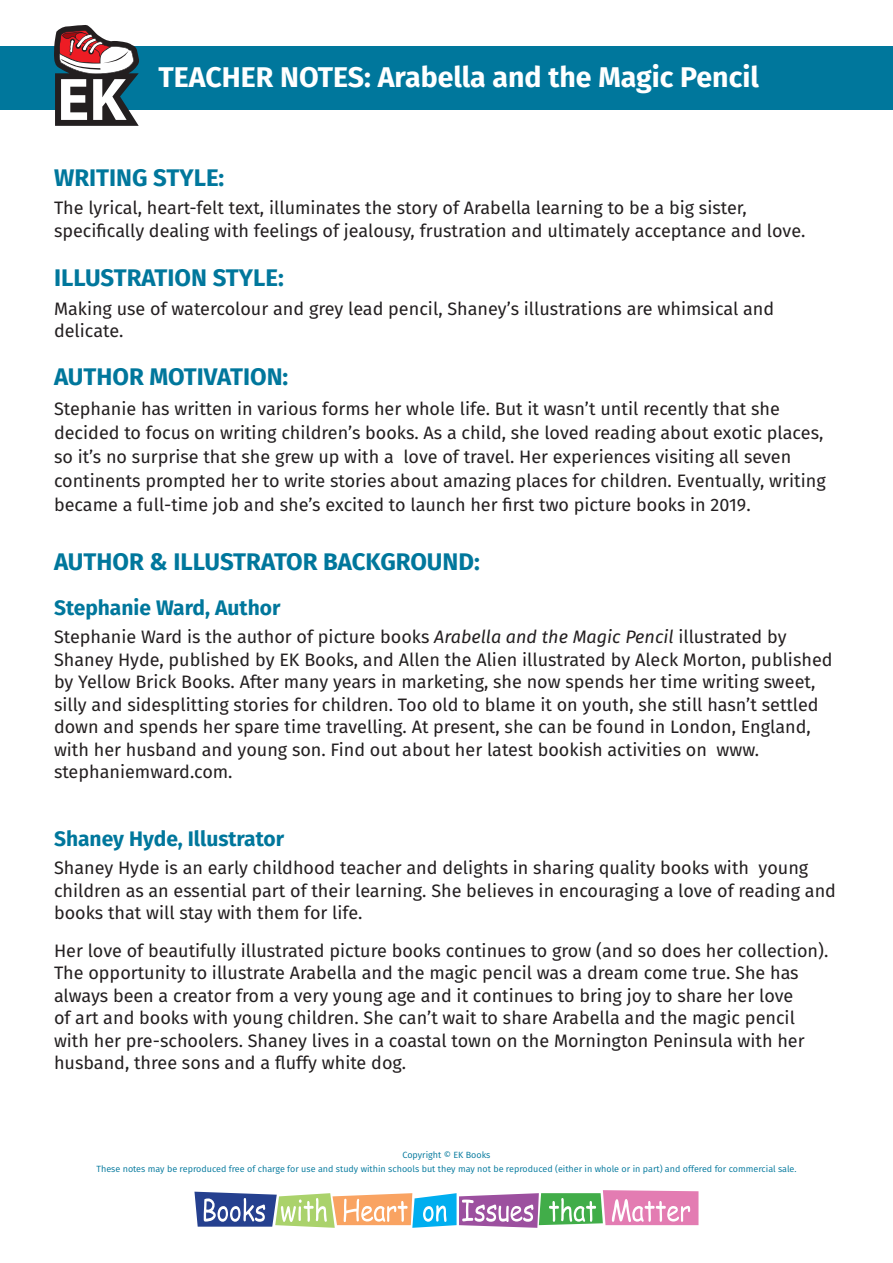
<style>
.page{position:relative;width:893px;height:1263px;background:#fff}
.page>*{position:absolute;margin:0;border:0;box-sizing:border-box;transform-origin:0 0}
.t1{font:700 28.5px "Fira Sans";color:#fff}
.t2{font:700 24px "Fira Sans";color:#00779c}
.t3{font:700 21px "Fira Sans";color:#00779c}
.t4{font:18px/22.5px "Fira Sans";color:#231f20}
.t5{font:9px/13.5px "Fira Sans";color:#00779c;text-align:center}
.s1{font-style:italic}
</style>
<div class="page">
<svg style="left:194px;top:1190px;width:504px;height:38px"></svg>
<div style="left:0;top:46px;width:893px;height:64px;background:#00779c"></div>
<svg style="left:54px;top:25px;width:85px;height:101px"></svg>
<h1 class="t1" style="left:159px;top:53px;width:602px">TEACHER NOTES: Arabella and the Magic Pencil</h1>
<h2 class="t2" style="left:54px;top:157px;width:172px">WRITING STYLE:</h2>
<p class="t4" style="left:54px;top:196px;width:753px">The lyrical, heart-felt text, illuminates the story of Arabella learning to be a big sister, specifically dealing with feelings of jealousy, frustration and ultimately acceptance and love.</p>
<h2 class="t2" style="left:54px;top:258px;width:231px">ILLUSTRATION STYLE:</h2>
<p class="t4" style="left:54px;top:297px;width:722px">Making use of watercolour and grey lead pencil, Shaney’s illustrations are whimsical and delicate.</p>
<h2 class="t2" style="left:54px;top:357px;width:236px">AUTHOR MOTIVATION:</h2>
<p class="t4" style="left:54px;top:397px;width:773px;line-height:24px">Stephanie has written in various forms her whole life. But it wasn’t until recently that she decided to focus on writing children’s books. As a child, she loved reading about exotic places, so it’s no surprise that she grew up with a love of travel. Her experiences visiting all seven continents prompted her to write stories about amazing places for children. Eventually, writing became a full-time job and she’s excited to launch her first two picture books in 2019.</p>
<h2 class="t2" style="left:54px;top:541px;width:427px">AUTHOR &amp; ILLUSTRATOR BACKGROUND:</h2>
<p class="t3" style="left:54px;top:590px;width:228px">Stephanie Ward, Author</p>
<p class="t4" style="left:54px;top:625px;width:780px">Stephanie Ward is the author of picture books <span class="s1">Arabella and the Magic Pencil</span> illustrated by Shaney Hyde, published by EK Books, and Allen the Alien illustrated by Aleck Morton, published by Yellow Brick Books. After many years in marketing, she now spends her time writing sweet, silly and sidesplitting stories for children. Too old to blame it on youth, she still hasn’t settled down and spends her spare time travelling. At present, she can be found in London, England, with her husband and young son. Find out about her latest bookish activities on www. stephaniemward.com.</p>
<p class="t3" style="left:54px;top:821px;width:232px">Shaney Hyde, Illustrator</p>
<p class="t4" style="left:54px;top:856px;width:783px">Shaney Hyde is an early childhood teacher and delights in sharing quality books with young children as an essential part of their learning. She believes in encouraging a love of reading and books that will stay with them for life.</p>
<p class="t4" style="left:54px;top:939px;width:776px">Her love of beautifully illustrated picture books continues to grow (and so does her collection).<br>The opportunity to illustrate Arabella and the magic pencil was a dream come true. She has always been a creator from a very young age and it continues to bring joy to share her love<br>of art and books with young children. She can’t wait to share Arabella and the magic pencil with her pre-schoolers. Shaney lives in a coastal town on the Mornington Peninsula with her husband, three sons and a fluffy white dog.</p>
<p class="t5" style="left:96px;top:1148px;width:701px">Copyright © EK Books<br>These notes may be reproduced free of charge for use and study within schools but they may not be reproduced (either in whole or in part) and offered for commercial sale.</p>
</div>
